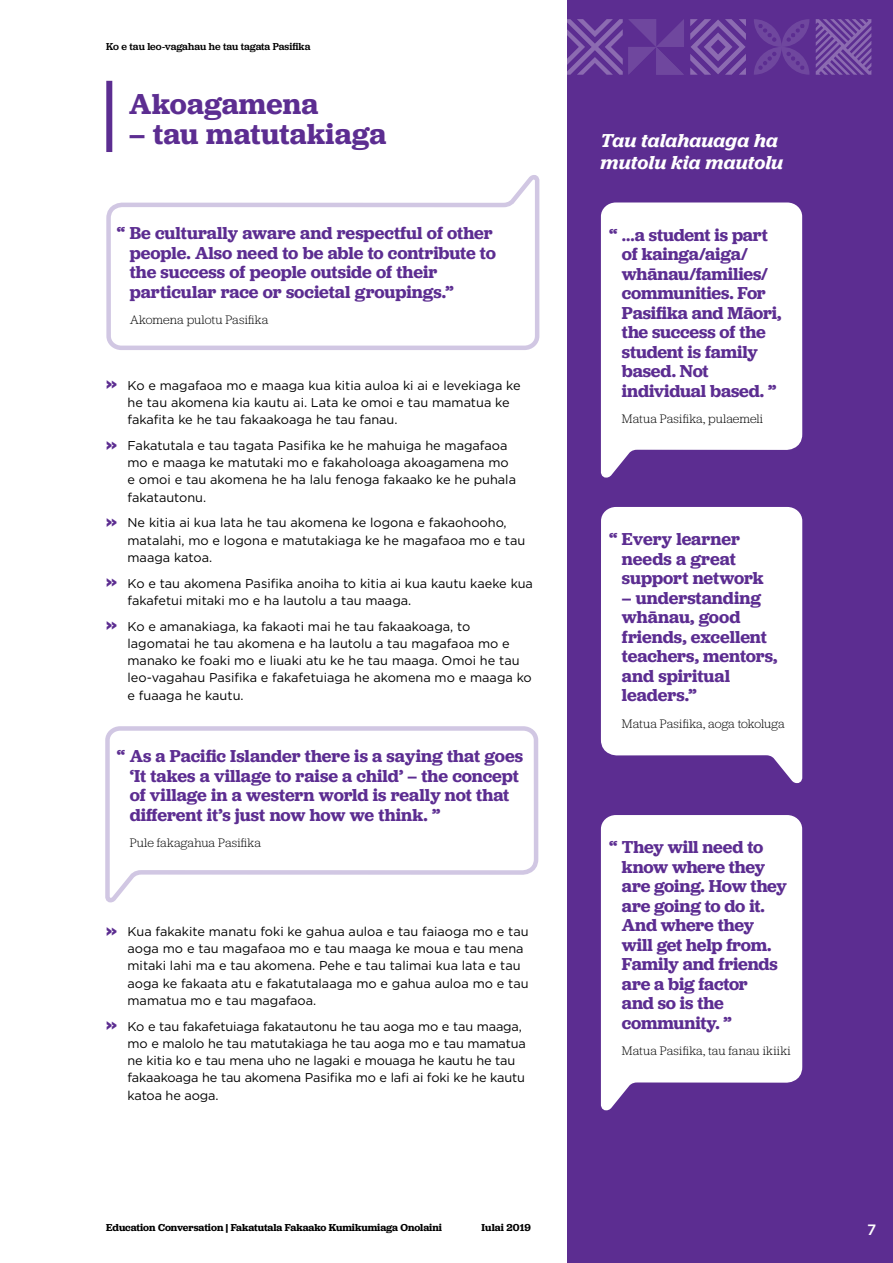
<style>
.page{position:relative;width:893px;height:1263px;background:#fff}
.page>*{position:absolute;margin:0;border:0;box-sizing:border-box;transform-origin:0 0}
.t1{font:600 30px "Jubilat";letter-spacing:.005em;color:#5c2d91}
.t2{font:italic 600 19.5px/22.5px "Jubilat";letter-spacing:.01em;color:#fff}
.t3{font:600 18px/19.5px "Jubilat";letter-spacing:-.005em;color:#5c2d91}
.t4{font:500 15px "Gotham";color:#fff}
.t5{font:12.75px/17.2px "Gotham";color:#000}
.t6{font:300 12.75px "Jubilat";letter-spacing:.005em;color:#000}
.t7{font:600 10.5px "Jubilat";letter-spacing:-.005em;color:#000}
.t8{font:500 10.5px "Jubilat";letter-spacing:-.005em;color:#000}
.s1{font-family:"Jubilat";font-weight:600;font-size:25.5px;color:#5c2d91}
</style>
<div class="page">
<div style="left:568px;top:0;width:325px;height:1263px;background:#5c2d91"></div>
<svg style="left:106px;top:175px;width:434px;height:175px"></svg>
<svg style="left:105px;top:726px;width:434px;height:177px"></svg>
<svg style="left:600px;top:202px;width:203px;height:276px;background:#eae4f1"></svg>
<svg style="left:600px;top:815px;width:203px;height:296px;background:#efeaf4"></svg>
<div style="left:106px;top:81px;width:6px;height:71px;background:#5c2d91"></div>
<svg style="left:754px;top:19px;width:55px;height:56px"></svg>
<svg style="left:816px;top:19px;width:55px;height:56px"></svg>
<svg style="left:690px;top:19px;width:56px;height:56px"></svg>
<svg style="left:567px;top:19px;width:117px;height:56px"></svg>
<svg style="left:600px;top:507px;width:203px;height:277px;background:#eae4f1"></svg>
<p class="t8" style="left:106px;top:40px;width:206px">Ko e tau leo-vagahau he tau tagata Pasifika</p>
<h1 class="t1" style="left:129px;top:85px;width:190px">Akoagamena</h1>
<h1 class="t1" style="left:129px;top:115px;width:259px">– tau matutakiaga</h1>
<h3 class="t3" style="left:130px;top:223px;width:368px;text-indent:-13px">“ Be culturally aware and respectful of other people. Also need to be able to contribute to the success of people outside of their particular race or societal groupings.”</h3>
<p class="t6" style="left:130px;top:312px;width:140px">Akomena pulotu Pasifika</p>
<p class="t5" style="left:128px;top:376px;width:395px;text-indent:-21px"><span class="s1">»</span> Ko e magafaoa mo e maaga kua kitia auloa ki ai e levekiaga ke he tau akomena kia kautu ai. Lata ke omoi e tau mamatua ke fakafita ke he tau fakaakoaga he tau fanau.</p>
<p class="t5" style="left:128px;top:436px;width:390px;text-indent:-21px"><span class="s1">»</span> Fakatutala e tau tagata Pasifika ke he mahuiga he magafaoa mo e maaga ke matutaki mo e fakaholoaga akoagamena mo e omoi e tau akomena he ha lalu fenoga fakaako ke he puhala fakatautonu.</p>
<p class="t5" style="left:128px;top:514px;width:399px;text-indent:-21px"><span class="s1">»</span> Ne kitia ai kua lata he tau akomena ke logona e fakaohooho, matalahi, mo e logona e matutakiaga ke he magafaoa mo e tau maaga katoa.</p>
<p class="t5" style="left:128px;top:574px;width:407px;text-indent:-21px"><span class="s1">»</span> Ko e tau akomena Pasifika anoiha to kitia ai kua kautu kaeke kua fakafetui mitaki mo e ha lautolu a tau maaga.</p>
<p class="t5" style="left:128px;top:617px;width:406px;text-indent:-21px"><span class="s1">»</span> Ko e amanakiaga, ka fakaoti mai he tau fakaakoaga, to lagomatai he tau akomena e ha lautolu a tau magafaoa mo e manako ke foaki mo e liuaki atu ke he tau maaga. Omoi he tau leo-vagahau Pasifika e fakafetuiaga he akomena mo e maaga ko e fuaaga he kautu.</p>
<h3 class="t3" style="left:130px;top:746px;width:395px;text-indent:-13px">“ As a Pacific Islander there is a saying that goes ‘It takes a village to raise a child’ – the concept of village in a western world is really not that different it’s just now how we think. ”</h3>
<p class="t6" style="left:130px;top:835px;width:133px">Pule fakagahua Pasifika</p>
<p class="t5" style="left:128px;top:922px;width:403px;text-indent:-21px"><span class="s1">»</span> Kua fakakite manatu foki ke gahua auloa e tau faiaoga mo e tau aoga mo e tau magafaoa mo e tau maaga ke moua e tau mena mitaki lahi ma e tau akomena. Pehe e tau talimai kua lata e tau aoga ke fakaata atu e fakatutalaaga mo e gahua auloa mo e tau mamatua mo e tau magafaoa.</p>
<p class="t5" style="left:128px;top:1017px;width:400px;text-indent:-21px"><span class="s1">»</span> Ko e tau fakafetuiaga fakatautonu he tau aoga mo e tau maaga, mo e malolo he tau matutakiaga he tau aoga mo e tau mamatua ne kitia ko e tau mena uho ne lagaki e mouaga he kautu he tau fakaakoaga he tau akomena Pasifika mo e lafi ai foki ke he kautu katoa he aoga.</p>
<p class="t7" style="left:106px;top:1221px;width:337px">Education Conversation | Fakatutala Fakaako Kumikumiaga Onolaini</p>
<p class="t7" style="left:482px;top:1221px;width:51px">Iulai 2019</p>
<h2 class="t2" style="left:601px;top:128px;width:184px">Tau talahauaga ha mutolu kia mautolu</h2>
<h3 class="t3" style="left:622px;top:225px;width:161px;text-indent:-13px">“ …a student is part of kainga/aiga/ whānau/families/ communities. For<br>Pasifika and Māori, the success of the student is family based. Not individual based. ”</h3>
<p class="t6" style="left:622px;top:411px;width:143px">Matua Pasifika, pulaemeli</p>
<h3 class="t3" style="left:622px;top:529px;width:143px;text-indent:-13px">“ Every learner needs a great support network</h3>
<h3 class="t3" style="left:622px;top:588px;width:157px">– understanding whānau, good friends, excellent teachers, mentors, and spiritual leaders.”</h3>
<p class="t6" style="left:622px;top:716px;width:164px">Matua Pasifika, aoga tokoluga</p>
<h3 class="t3" style="left:622px;top:837px;width:166px;text-indent:-13px">“ They will need to know where they are going. How they are going to do it.<br>And where they will get help from.<br>Family and friends are a big factor<br>and so is the community. ”</h3>
<p class="t6" style="left:622px;top:1043px;width:170px">Matua Pasifika, tau fanau ikiiki</p>
<p class="t4" style="left:867px;top:1220px;width:11px">7</p>
</div>
